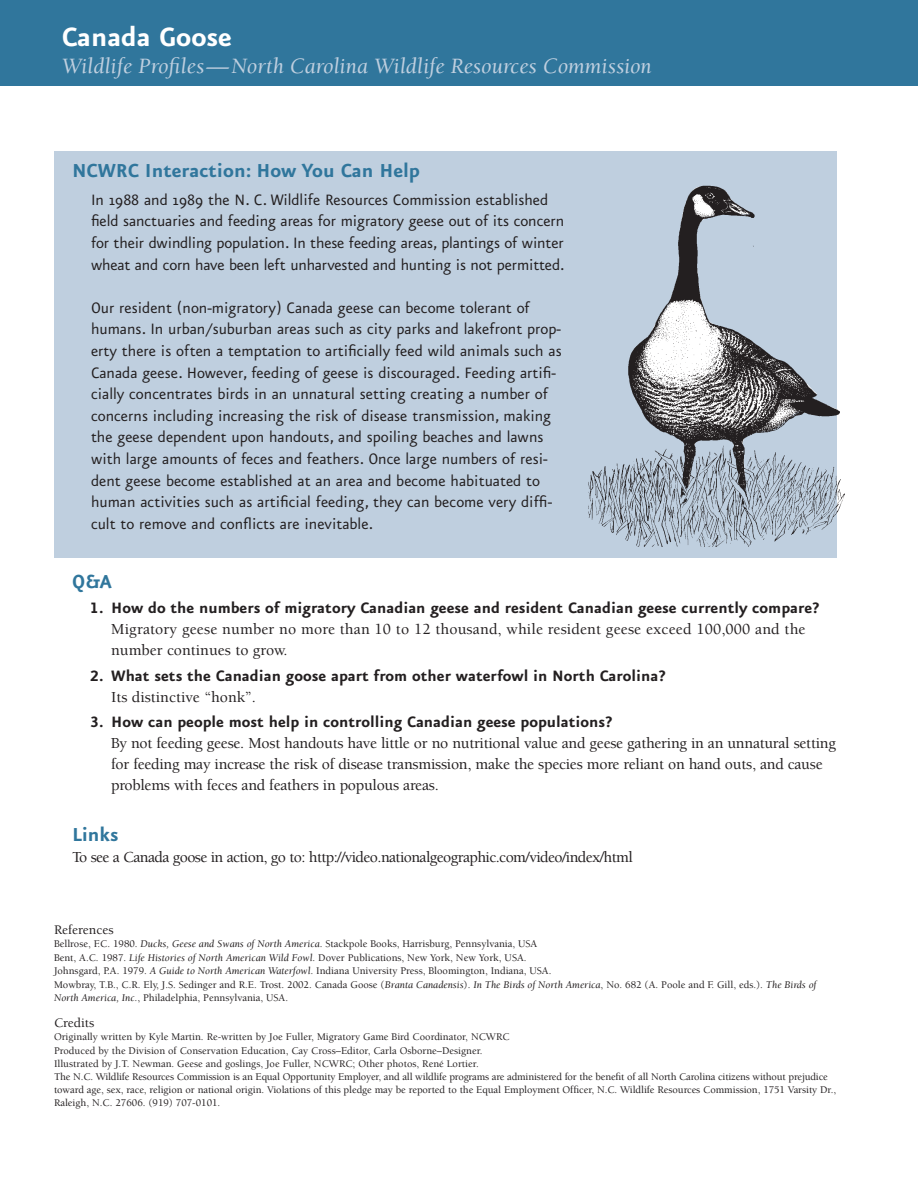
<style>
.page{position:relative;width:918px;height:1188px;background:#fff}
.page>*{position:absolute;margin:0;border:0;box-sizing:border-box;transform-origin:0 0}
.t1{font:700 31.5px "Eureka Sans";color:#fff}
.t2{font:italic 22.5px "Berkeley";color:#bfcfdf}
.t3{font:700 22.5px "Eureka Sans";color:#30769c}
.t4{font:18px/21.6px "Eureka Sans";color:#231f20}
.t5{font:700 18px "Eureka Sans";color:#231f20}
.t6{font:500 15.75px/21px "Berkeley";letter-spacing:-.015em;color:#231f20}
.t7{font:500 15.75px/21px "Berkeley";letter-spacing:.01em;color:#231f20}
.t8{font:500 15.75px "Berkeley";letter-spacing:-.035em;color:#231f20}
.t9{font:500 13.5px "Berkeley";color:#231f20}
.t10{font:500 10.5px/13.2px "Berkeley";color:#231f20}
.s1{font-family:"Eureka Sans Bold Caps";font-weight:400}
.s2{font-weight:400;font-style:italic}
</style>
<div class="page">
<div style="left:0;top:0;width:918px;height:86px;background:#30769c"></div>
<div style="left:54px;top:151px;width:783px;height:407px;background:#bfcfdf"></div>
<img style="left:588px;top:185px;width:257px;height:361px">
<h1 class="t1" style="left:62px;top:26px;width:172px">Canada Goose</h1>
<h2 class="t2" style="left:62px;top:57px;width:592px">Wildlife Profiles—North Carolina Wildlife Resources Commission</h2>
<h2 class="t3" style="left:72px;top:162px;width:350px">NCWRC Interaction: How You Can Help</h2>
<p class="t4" style="left:91px;top:191px;width:475px">In 1988 and 1989 the N. C. Wildlife Resources Com mission established field sanctuaries and feeding areas for migratory geese out of its concern for their dwindling population. In these feeding areas, plantings of winter wheat and corn have been left unharvested and hunting is not permitted.</p>
<p class="t4" style="left:91px;top:299px;width:472px">Our resident (non-migratory) Canada geese can become tolerant of humans. In urban/suburban areas such as city parks and lakefront prop&shy;erty there is often a temptation to artificially feed wild animals such as Canada geese. However, feeding of geese is discouraged. Feeding artifi&shy;cially concentrates birds in an unnatural setting creating a number of concerns including increasing the risk of disease transmission, making the geese dependent upon handouts, and spoiling beaches and lawns with large amounts of feces and feathers. Once large numbers of resi&shy;dent geese become established at an area and become habituated to human activities such as artificial feeding, they can become very diffi - cult to remove and conflicts are inevitable.</p>
<h2 class="t3" style="left:72px;top:574px;width:41px">Q&amp;A</h2>
<h3 class="t5" style="left:90px;top:602px;width:731px"><span class="s1">1</span>. How do the numbers of migratory Canadian geese and resident Canadian geese currently compare?</h3>
<h3 class="t7" style="left:111px;top:620px;width:696px">Migratory geese number no more than 10 to 12 thousand, while resident geese exceed 100,000 and the number continues to grow.</h3>
<h3 class="t5" style="left:90px;top:669px;width:577px"><span class="s1">2</span>. What sets the Canadian goose apart from other waterfowl in North Carolina?</h3>
<h3 class="t6" style="left:111px;top:688px;width:146px">Its distinctive “honk”.</h3>
<h3 class="t5" style="left:90px;top:716px;width:524px"><span class="s1">3</span>. How can people most help in controlling Canadian geese populations?</h3>
<p class="t6" style="left:111px;top:734px;width:726px">By not feeding geese. Most handouts have little or no nutritional value and geese gathering in an unnatural setting for feeding may increase the risk of disease transmission, make the species more reliant on hand outs, and cause problems with feces and feathers in populous areas.</p>
<h2 class="t3" style="left:72px;top:827px;width:48px">Links</h2>
<h3 class="t8" style="left:72px;top:851px;width:562px">To see a Canada goose in action, go to: http://video.nationalgeographic.com/video/index/html</h3>
<p class="t9" style="left:54px;top:924px;width:61px">References</p>
<p class="t10" style="left:54px;top:938px;width:764px">Bellrose, F.C. 1980. <span class="s2">Ducks, Geese and Swans of North America</span>. Stackpole Books, Harrisburg, Pennsylvania, USA<br>Bent, A.C. 1987. <span class="s2">Life Histories of North American Wild Fowl</span>. Dover Publications, New York, New York, USA.<br>Johnsgard, P.A. 1979. <span class="s2">A Guide to North American Waterfowl.</span> Indiana University Press, Bloomington, Indiana, USA.<br>Mowbray, T.B., C.R. Ely, J.S. Sedinger and R.E. Trost. 2002. Canada Goose (<span class="s2">Branta Canadensis</span>). <span class="s2">In The Birds of North America</span>, No. 682 (A. Poole and F. Gill, eds.). <span class="s2">The Birds of North America, Inc.</span>, Philadelphia, Pennsylvania, USA.</p>
<p class="t9" style="left:54px;top:1018px;width:42px">Credits</p>
<p class="t10" style="left:54px;top:1031px;width:784px">Originally written by Kyle Martin. Re-written by Joe Fuller, Migratory Game Bird Coordinator, NCWRC<br>Produced by the Division of Conservation Education, Cay Cross–Editor, Carla Osborne–Designer.<br>Illustrated by J.T. Newman. Geese and goslings, Joe Fuller, NCWRC; Other photos, René Lortier.<br>The N.C. Wildlife Resources Commission is an Equal Opportunity Employer, and all wildlife programs are administered for the benefit of all North Carolina citizens without prejudice toward age, sex, race, religion or national origin. Violations of this pledge may be reported to the Equal Employment Officer, N.C. Wildlife Resources Commission, 1751 Varsity Dr., Raleigh, N.C. 27606. (919) 707-0101.</p>
</div>
